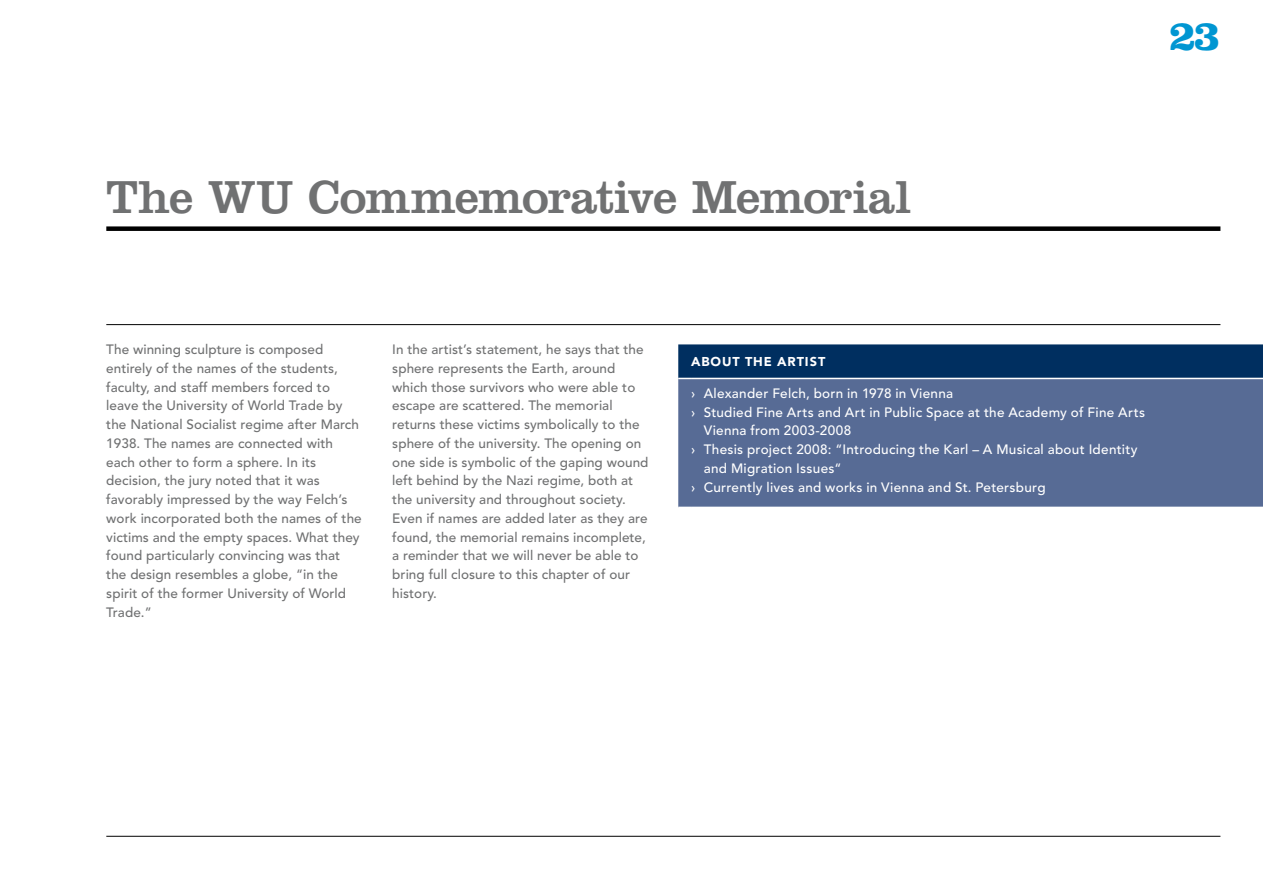
<style>
.page{position:relative;width:1263px;height:893px;background:#fff}
.page>*{position:absolute;margin:0;border:0;box-sizing:border-box;transform-origin:0 0}
.t1{font:48px "Clarendon LT Std";letter-spacing:-.02em;color:#707172}
.t2{font:700 43.5px "Clarendon LT Std";color:#0096d2}
.t3{font:500 13.5px/18.8px "Avenir LT Std";letter-spacing:.005em;color:#707172}
.t4{font:500 13.5px "Avenir LT Std";letter-spacing:.02em;color:#fff}
.t5{font:900 12.75px "Avenir LT Std";letter-spacing:.07em;color:#fff}
</style>
<div class="page">
<div style="left:106px;top:226px;width:1114px;height:5px;background:#000"></div>
<hr style="left:106px;top:324px;width:1114px;height:1px;background:#000">
<hr style="left:106px;top:836px;width:1114px;height:1px;background:#000">
<div style="left:678px;top:379px;width:585px;height:128px;background:#576b95"></div>
<div style="left:678px;top:344px;width:585px;height:35px;background:#002f60"></div>
<hr style="left:691px;top:378px;width:572px;height:1px;background:#fff">
<h2 class="t2" style="left:1169px;top:9px;width:52px">23</h2>
<h1 class="t1" style="left:106px;top:169px;width:806px">The WU Commemorative Memorial</h1>
<p class="t3" style="left:106px;top:340px;width:257px">The winning sculpture is composed entirely of the names of the students, faculty, and staff members forced to leave the University of World Trade by the National Socialist regime after March 1938. The names are connected with each other to form a sphere. In its decision, the jury noted that it was favorably impressed by the way Felch’s work incorporated both the names of the victims and the empty spaces. What they found particularly convincing was that the design resembles a globe, “in the spirit of the former University of World Trade.”</p>
<p class="t3" style="left:392px;top:340px;width:258px">In the artist’s statement, he says that the sphere represents the Earth, around which those survivors who were able to escape are scattered. The memorial returns these victims symbolically to the sphere of the university. The opening on one side is symbolic of the gaping wound left behind by the Nazi regime, both at the university and throughout society.<br>Even if names are added later as they are found, the memorial remains incomplete, a reminder that we will never be able to bring full closure to this chapter of our history.</p>
<p class="t5" style="left:691px;top:354px;width:136px">ABOUT THE ARTIST</p>
<p class="t4" style="left:691px;top:385px;width:264px">› Alexander Felch, born in 1978 in Vienna</p>
<p class="t4" style="left:691px;top:404px;width:456px">› Studied Fine Arts and Art in Public Space at the Academy of Fine Arts</p>
<p class="t4" style="left:704px;top:423px;width:149px">Vienna from 2003-2008</p>
<p class="t4" style="left:691px;top:442px;width:448px">› Thesis project 2008: “Introducing the Karl – A Musical about Identity</p>
<p class="t4" style="left:704px;top:460px;width:139px">and Migration Issues“</p>
<p class="t4" style="left:691px;top:479px;width:356px">› Currently lives and works in Vienna and St. Petersburg</p>
</div>
